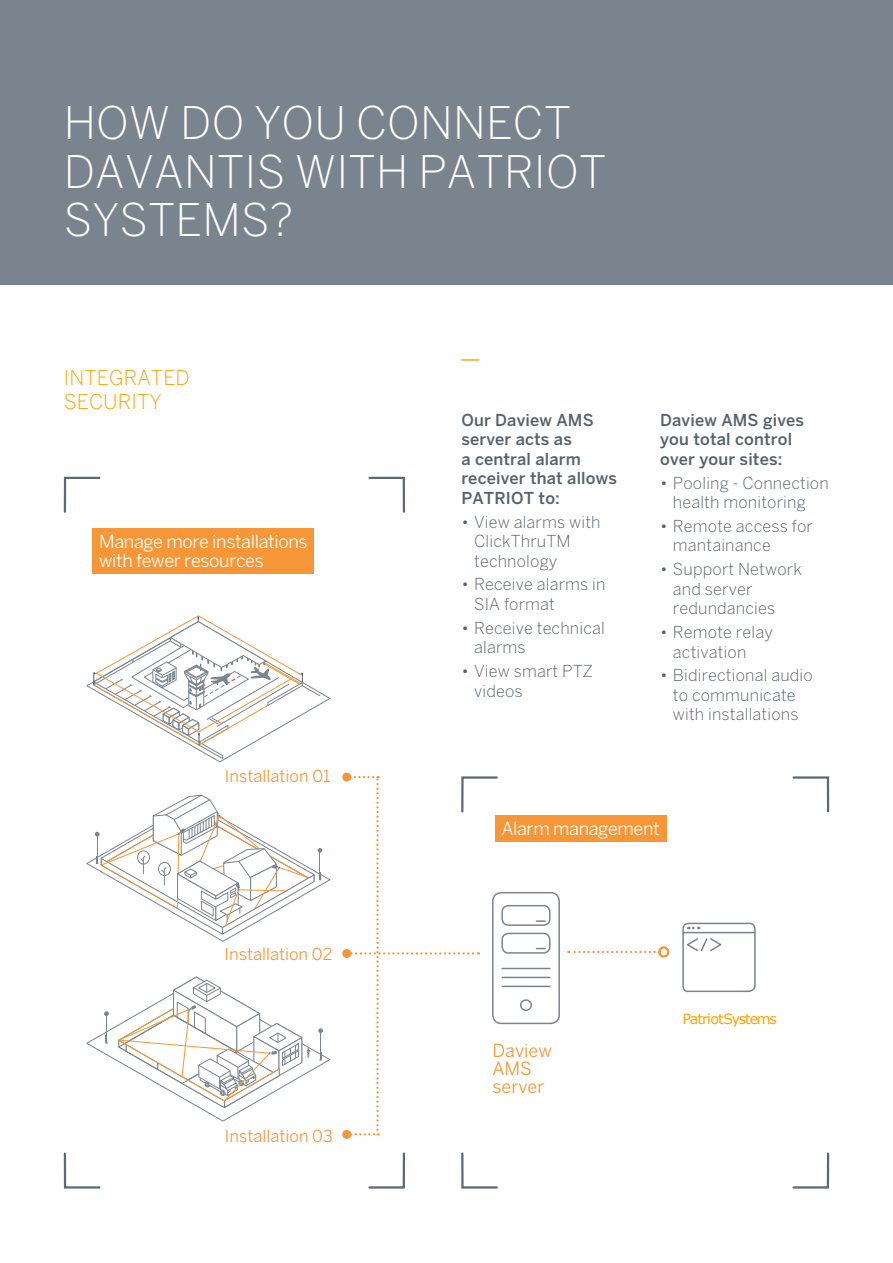
<style>
.page{position:relative;width:893px;height:1263px;background:#fff}
.page>*{position:absolute;margin:0;border:0;box-sizing:border-box;transform-origin:0 0}
.t1{font:300 44.55px/48.6px "Benton Sans";letter-spacing:.005em;color:#fff}
.t2{font:300 20.25px "Benton Sans";letter-spacing:.005em;color:#ffa300}
.t3{font:18px/19.5px "Benton Sans";letter-spacing:-.02em;color:#fff}
.t4{font:18px/18px "Benton Sans";color:#f79636}
.t5{font:16.5px "Benton Sans";color:#f79636}
.t6{font:300 16.35px/19.5px "Benton Sans";letter-spacing:.01em;color:#55626d}
.t7{font:500 16.35px/19.5px "Benton Sans";letter-spacing:.01em;color:#55626d}
.t8{font:14.1px "Verdana";letter-spacing:-.08em;color:#ffa300}
</style>
<div class="page">
<div style="left:495px;top:816px;width:171px;height:26px;background:#f79636"></div>
<div style="left:93px;top:528px;width:221px;height:45px;background:#f79636"></div>
<div style="left:342px;top:949px;width:9px;height:9px;background:#f79636;border-radius:50%"></div>
<svg style="left:63px;top:476px;width:38px;height:37px"></svg>
<svg style="left:368px;top:476px;width:37px;height:37px"></svg>
<svg style="left:792px;top:776px;width:38px;height:37px"></svg>
<svg style="left:368px;top:1152px;width:37px;height:37px"></svg>
<svg style="left:792px;top:1152px;width:38px;height:37px"></svg>
<svg style="left:63px;top:1152px;width:38px;height:37px"></svg>
<svg style="left:461px;top:1152px;width:37px;height:37px"></svg>
<svg style="left:347px;top:776px;width:152px;height:359px"></svg>
<div style="left:342px;top:1130px;width:9px;height:9px;background:#f79636;border-radius:50%"></div>
<div style="left:342px;top:773px;width:9px;height:9px;background:#f79636;border-radius:50%"></div>
<svg style="left:86px;top:976px;width:245px;height:146px"></svg>
<svg style="left:86px;top:794px;width:245px;height:148px"></svg>
<svg style="left:86px;top:615px;width:245px;height:148px"></svg>
<svg style="left:568px;top:951px;width:88px;height:2px"></svg>
<div style="left:658px;top:946px;width:11px;height:11px;border:2px solid #f79636;border-radius:50%"></div>
<div style="left:493px;top:893px;width:66px;height:130px;background:#fff;border-radius:9px"></div>
<div style="left:492px;top:892px;width:68px;height:132px;border:2px solid #7c858c;border-radius:9px"></div>
<hr style="left:502px;top:968px;width:48px;height:1px;background:#7c858c">
<hr style="left:502px;top:977px;width:48px;height:1px;background:#7c858c">
<hr style="left:502px;top:986px;width:48px;height:1px;background:#7c858c">
<div style="left:520px;top:999px;width:12px;height:12px;border:2px solid #7c858c;border-radius:50%"></div>
<div style="left:501px;top:905px;width:50px;height:21px;border:2px solid #7c858c;border-radius:6px"></div>
<svg style="left:536px;top:920px;width:9px;height:2px"></svg>
<div style="left:501px;top:933px;width:50px;height:21px;border:2px solid #7c858c;border-radius:6px"></div>
<svg style="left:682px;top:922px;width:74px;height:71px"></svg>
<svg style="left:461px;top:359px;width:19px;height:2px"></svg>
<div style="left:0;top:0;width:893px;height:285px;background:#79848f"></div>
<h1 class="t1" style="left:64px;top:98px;width:497px">How do you conn ect davant</h1>
<h1 class="t1" style="left:64px;top:147px;width:544px;text-indent:181px">is with PATRIOT<br>SYSTEMS?</h1>
<p class="t2" style="left:64px;top:366px;width:74px">Integrat</p>
<p class="t2" style="left:163px;top:366px;width:25px">ed</p>
<p class="t2" style="left:64px;top:390px;width:99px">Security</p>
<p class="t3" style="left:99px;top:531px;width:210px">Manage more installations with fewer resources</p>
<p class="t5" style="left:225px;top:766px;width:107px">Installation 01</p>
<p class="t5" style="left:225px;top:945px;width:109px">Installation 02</p>
<p class="t5" style="left:225px;top:1126px;width:109px">Installation 03</p>
<p class="t7" style="left:461px;top:410px;width:157px">Our Daview AMS server acts as<br>a central alarm receiver that allows<br>PATRIOT to:</p>
<p class="t6" style="left:474px;top:512px;width:128px;text-indent:-13px">• View alarms with<br>ClickThruTM technology</p>
<p class="t6" style="left:474px;top:575px;width:133px;text-indent:-13px">• Receive alarms in<br>SIA format</p>
<p class="t6" style="left:474px;top:618px;width:132px;text-indent:-13px">• Receive technical alarms</p>
<p class="t6" style="left:474px;top:661px;width:120px;text-indent:-13px">• View smart PTZ videos</p>
<p class="t7" style="left:660px;top:410px;width:146px">Daview AMS gives you total control over your sites:</p>
<p class="t6" style="left:673px;top:473px;width:157px;text-indent:-13px">• Pooling - Connection health monitoring</p>
<p class="t6" style="left:673px;top:516px;width:142px;text-indent:-13px">• Remote access for mantainance</p>
<p class="t6" style="left:673px;top:559px;width:130px;text-indent:-13px">• Support Network and server redundancies</p>
<p class="t6" style="left:673px;top:622px;width:101px;text-indent:-13px">• Remote relay activation</p>
<p class="t6" style="left:660px;top:665px;width:154px;text-align:center">• Bidirectional audio to communicate with installations</p>
<p class="t3" style="left:501px;top:819px;width:160px">Alarm management</p>
<p class="t4" style="left:492px;top:1041px;width:61px">Daview<br>AMS server</p>
<p class="t8" style="left:682px;top:1010px;width:96px">PatriotSystems</p>
</div>
